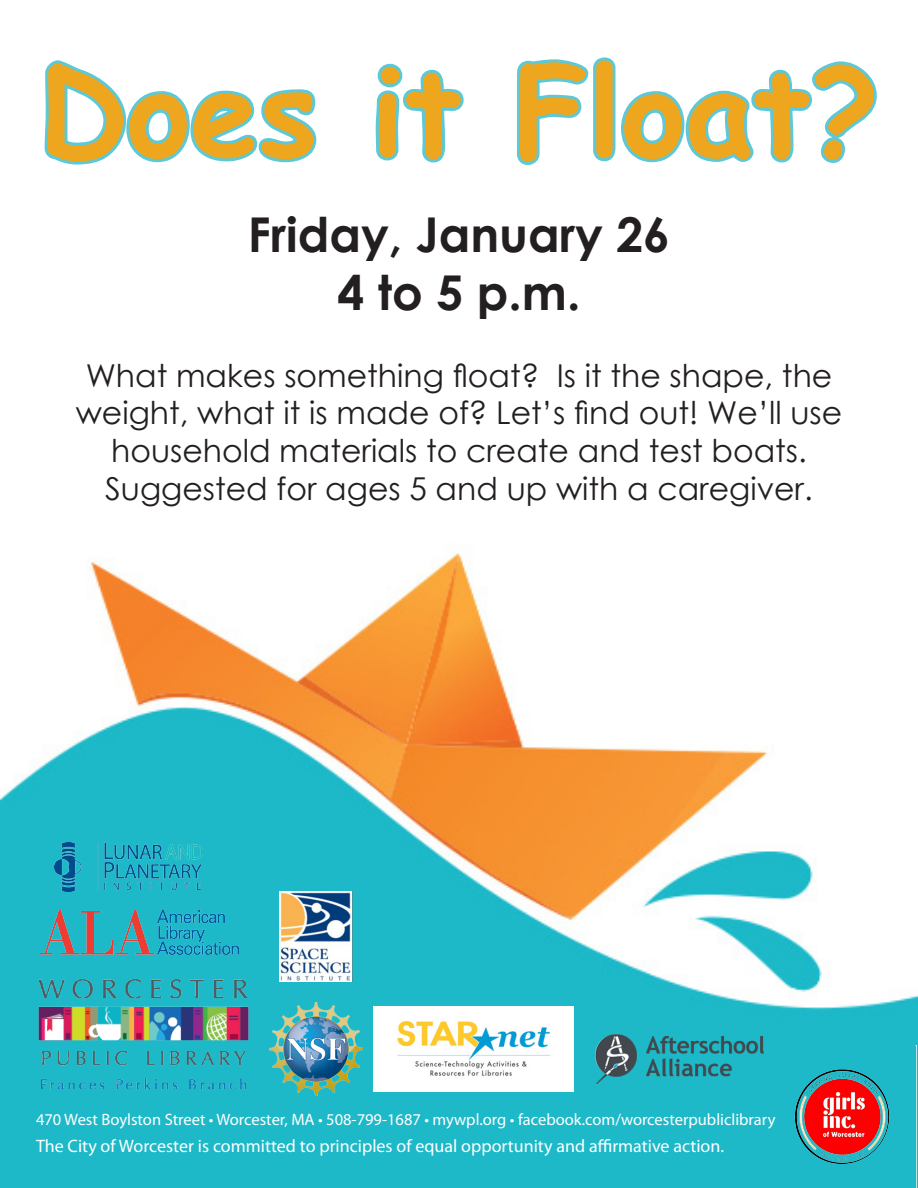
<style>
.page{position:relative;width:918px;height:1188px;background:#fff}
.page>*{position:absolute;margin:0;border:0;box-sizing:border-box;transform-origin:0 0}
.t1{font:700 121.5px "Comic Sans MS";color:#eea61f}
.t2{font:700 48px "Century Gothic";color:#231f20}
.t3{font:31.5px/37.8px "Century Gothic";color:#231f20;text-align:center}
.t4{font:18px "Myriad Pro";color:#fff}
.t5{font:16.5px "Myriad Pro";color:#fff}
</style>
<div class="page">
<img style="left:0;top:553px;width:918px;height:635px">
<img style="left:22px;top:966px;width:243px;height:137px">
<svg style="left:44px;top:60px;width:273px;height:105px"></svg>
<svg style="left:375px;top:63px;width:89px;height:100px"></svg>
<svg style="left:517px;top:57px;width:360px;height:108px"></svg>
<img style="left:584px;top:1030px;width:225px;height:55px">
<img style="left:40px;top:911px;width:198px;height:43px">
<img style="left:54px;top:842px;width:149px;height:49px">
<img style="left:279px;top:891px;width:73px;height:90px">
<img style="left:373px;top:1006px;width:200px;height:85px">
<img style="left:269px;top:1002px;width:93px;height:93px">
<img style="left:766px;top:1046px;width:151px;height:142px">
<p class="t1" style="left:39px;top:22px;width:841px">Does it Float?</p>
<p class="t2" style="left:248px;top:198px;width:424px">Friday, January 26</p>
<p class="t2" style="left:338px;top:256px;width:244px">4 to 5 p.m.</p>
<p class="t3" style="left:76px;top:356px;width:768px">What makes something float? Is it the shape, the weight, what it is made of? Let’s find out! We’ll use household materials to create and test boats.</p>
<p class="t3" style="left:105px;top:469px;width:709px">Suggested for ages 5 and up with a caregiver.</p>
<p class="t5" style="left:36px;top:1109px;width:741px">470 West Boylston Street • Worcester, MA • 508-799-1687 • mywpl.org • facebook.com/worcesterpubliclibrary</p>
<p class="t4" style="left:36px;top:1135px;width:690px">The City of Worcester is committed to principles of equal opportunity and affirmative action.</p>
</div>
